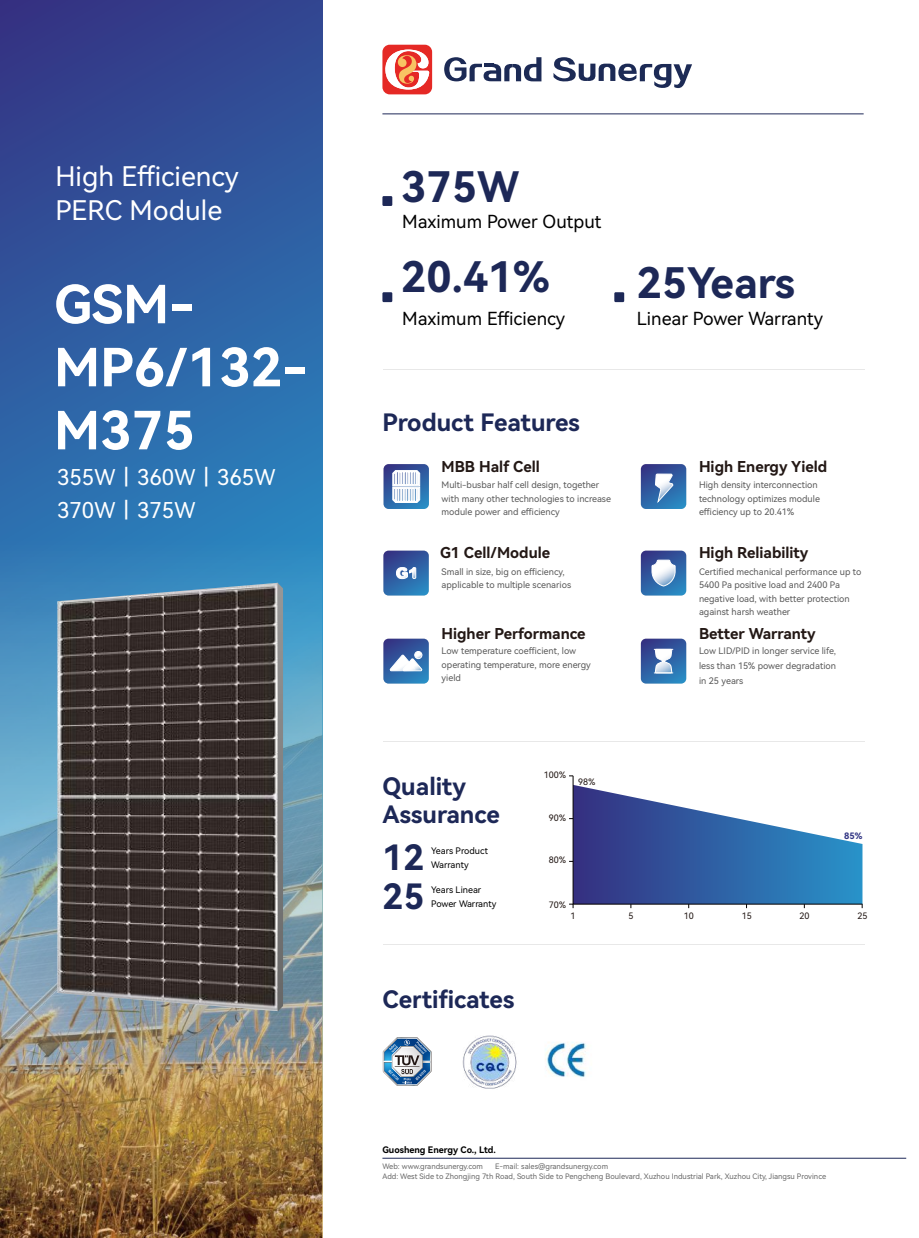
<style>
.page{position:relative;width:919px;height:1238px;background:#fff}
.page>*{position:absolute;margin:0;border:0;box-sizing:border-box;transform-origin:0 0}
.t1{font:52.5px/63px "Harmony OS Sans SC Bold";color:#fff}
.t2{font:42px/90.6px "Harmony OS Sans SC Bold";color:#1d2857}
.t3{font:34.8px "Harmony OS Sans SC Bold";color:#1d2857}
.t4{font:27px/34.5px "Harmony OS Sans SC";color:#fff}
.t5{font:24px/28.8px "Harmony OS Sans SC Bold";color:#1d2857}
.t6{font:21.75px/32.4px "Harmony OS Sans SC";color:#fff}
.t7{font:18px "Harmony OS Sans SC";color:#000}
.t8{font:15px "Harmony OS Sans SC Bold";color:#231815}
.t9{font:9px/13.5px "Harmony OS Sans SC";color:#595959}
.t10{font:9px/13.5px "Harmony OS Sans SC";color:#000}
.t11{font:9px "Harmony OS Sans SC Bold";color:#000}
.t12{font:8.85px "Harmony OS Sans SC";color:#231815}
.t13{font:8.85px "Harmony OS Sans SC Bold";color:#333785}
.t14{font:7.5px/9.8px "Harmony OS Sans SC";color:#686868}
</style>
<div class="page">
<div style="left:0;top:0;width:322px;height:1237px;background:linear-gradient(to right,#343887,#314f98)"></div>
<img style="left:0;top:155px;width:322px;height:1082px">
<hr style="left:382px;top:1157px;width:524px;height:1px;background:#1d2857">
<hr style="left:383px;top:741px;width:481px;height:1px;background:#e8e8e8">
<hr style="left:383px;top:369px;width:481px;height:1px;background:#e8e8e8">
<hr style="left:383px;top:943px;width:481px;height:1px;background:#e8e8e8">
<div style="left:382px;top:196px;width:10px;height:10px;background:#1d2857"></div>
<div style="left:382px;top:292px;width:10px;height:10px;background:#1d2857"></div>
<div style="left:614px;top:292px;width:10px;height:10px;background:#1d2857"></div>
<hr style="left:382px;top:113px;width:481px;height:1px;background:#1d2857">
<img style="left:57px;top:582px;width:220px;height:429px">
<svg style="left:277px;top:582px;width:6px;height:429px;background:#878788"></svg>
<svg style="left:444px;top:57px;width:97px;height:24px"></svg>
<svg style="left:553px;top:57px;width:139px;height:31px"></svg>
<svg style="left:382px;top:45px;width:50px;height:49px"></svg>
<svg style="left:640px;top:464px;width:46px;height:45px;background:#517ab3"></svg>
<svg style="left:383px;top:550px;width:46px;height:45px;background:#4570ad"></svg>
<svg style="left:383px;top:638px;width:46px;height:45px;background:#597eb4"></svg>
<div style="left:414px;top:651px;width:8px;height:7px;border:1px solid #fff;border-radius:50%"></div>
<svg style="left:640px;top:550px;width:46px;height:45px;background:#6387ba"></svg>
<svg style="left:640px;top:638px;width:46px;height:45px;background:#587eb5"></svg>
<svg style="left:383px;top:464px;width:46px;height:45px"></svg>
<svg style="left:569px;top:775px;width:294px;height:133px"></svg>
<img style="left:545px;top:1042px;width:42px;height:36px">
<img style="left:462px;top:1035px;width:55px;height:54px">
<svg style="left:383px;top:1037px;width:48px;height:48px"></svg>
<h3 class="t4" style="left:55px;top:158px;width:185px">High Efficiency<br>PERC Module</h3>
<h1 class="t1" style="left:54px;top:271px;width:256px">GSM-<br>MP6/132-<br>M375</h1>
<h3 class="t6" style="left:57px;top:460px;width:220px">355W丨360W丨365W<br>370W丨375W</h3>
<h2 class="t2" style="left:401px;top:140px;width:149px">375W<br>20.41%</h2>
<h3 class="t7" style="left:402px;top:208px;width:201px">Maximum Power Output</h3>
<h2 class="t2" style="left:636px;top:236px;width:160px">25Years</h2>
<h3 class="t7" style="left:402px;top:306px;width:165px">Maximum Efficiency</h3>
<h3 class="t7" style="left:636px;top:306px;width:188px">Linear Power Warranty</h3>
<h3 class="t5" style="left:382px;top:407px;width:199px">Product Features</h3>
<h3 class="t8" style="left:441px;top:456px;width:100px">MBB Half Cell</h3>
<p class="t9" style="left:441px;top:478px;width:171px">Multi-busbar half cell design, together with many other technologies to increase module power and efficiency</p>
<h3 class="t8" style="left:699px;top:456px;width:130px">High Energy Yield</h3>
<p class="t9" style="left:699px;top:478px;width:122px">High density interconnection technology optimizes module efficiency up to 20.41%</p>
<h3 class="t8" style="left:440px;top:542px;width:112px">G1 Cell/Module</h3>
<h3 class="t8" style="left:699px;top:542px;width:111px">High Reliability</h3>
<p class="t9" style="left:441px;top:564px;width:131px">Small in size, big on efficiency, applicable to multiple scenarios</p>
<h3 class="t8" style="left:441px;top:623px;width:145px">Higher Performance</h3>
<h3 class="t8" style="left:699px;top:623px;width:118px">Better Warranty</h3>
<p class="t9" style="left:699px;top:564px;width:164px">Certified mechanical performance up to 5400 Pa positive load and 2400 Pa negative load, with better protection against harsh weather</p>
<p class="t9" style="left:441px;top:643px;width:151px">Low temperature coefficient, low operating temperature, more energy yield</p>
<p class="t9" style="left:699px;top:643px;width:138px;line-height:15px;text-align:justify">Low LID/PID in longer service life, less than 15% power degradation in 25 years</p>
<h3 class="t5" style="left:382px;top:770px;width:119px">Quality<br>Assurance</h3>
<h3 class="t3" style="left:382px;top:832px;width:43px">12</h3>
<h3 class="t3" style="left:382px;top:872px;width:43px">25</h3>
<p class="t10" style="left:431px;top:844px;width:58px">Years Product<br>Warranty</p>
<p class="t10" style="left:431px;top:882px;width:67px">Years Linear<br>Power Warranty</p>
<h3 class="t5" style="left:382px;top:984px;width:133px">Certificates</h3>
<p class="t12" style="left:544px;top:769px;width:23px">100%</p>
<p class="t12" style="left:549px;top:812px;width:18px">90%</p>
<p class="t12" style="left:578px;top:775px;width:18px">98%</p>
<p class="t12" style="left:549px;top:853px;width:18px">80%</p>
<p class="t12" style="left:549px;top:898px;width:18px">70%</p>
<p class="t12" style="left:570px;top:909px;width:7px">1</p>
<p class="t13" style="left:844px;top:829px;width:20px">85%</p>
<p class="t12" style="left:628px;top:909px;width:7px">5</p>
<p class="t12" style="left:683px;top:909px;width:12px">10</p>
<p class="t12" style="left:741px;top:909px;width:12px">15</p>
<p class="t12" style="left:799px;top:909px;width:12px">20</p>
<p class="t12" style="left:857px;top:909px;width:12px">25</p>
<p class="t11" style="left:382px;top:1143px;width:115px">Guosheng Energy Co., Ltd.</p>
<p class="t14" style="left:382px;top:1161px;width:445px;text-indent:113px">E-mail: sales@grandsunergy.com<br>Add: West Side to Zhongjing 7th Road, South Side to Pengcheng Boulevard, Xuzhou Industrial Park, Xuzhou City, Jiangsu Province</p>
<p class="t14" style="left:382px;top:1161px;width:102px">Web: www.grandsunergy.com</p>
</div>
